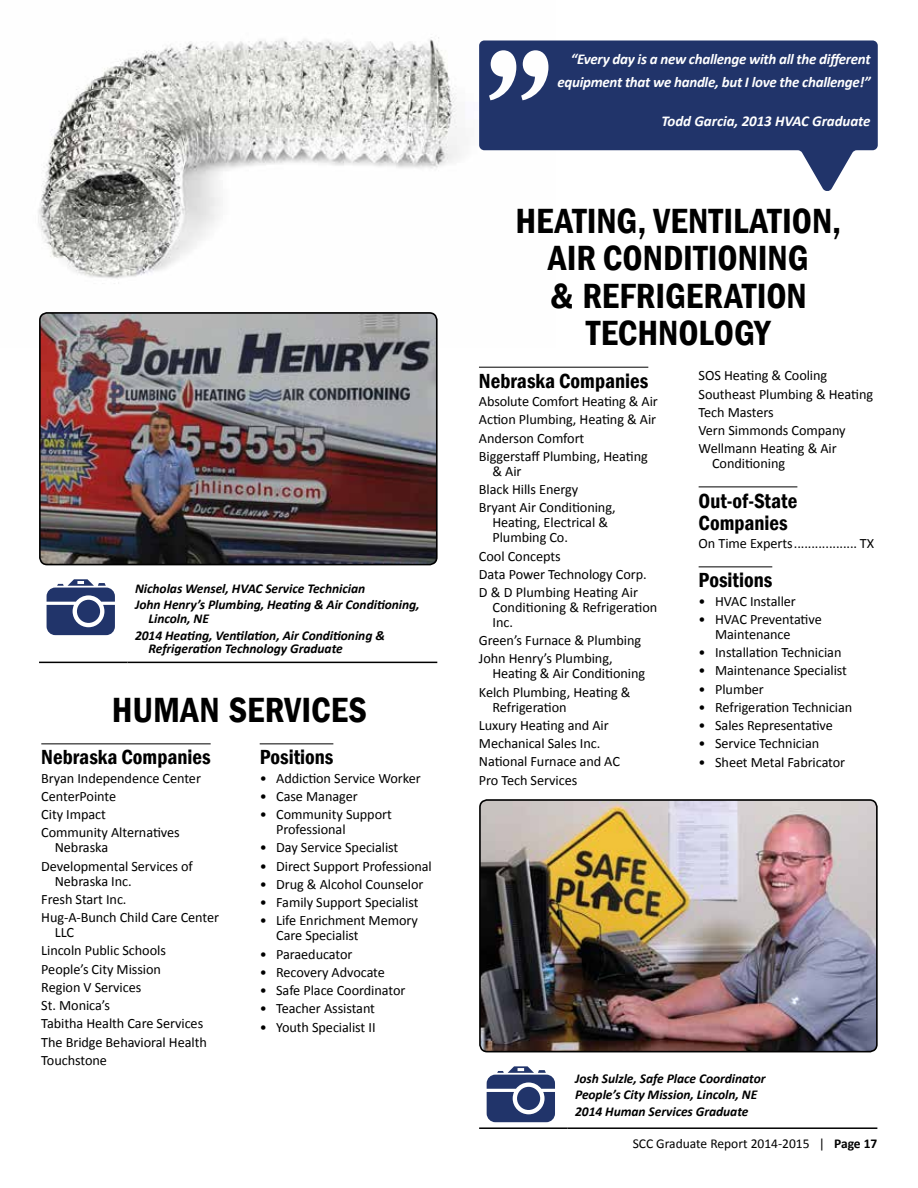
<style>
.page{position:relative;width:918px;height:1188px;background:#fff}
.page>*{position:absolute;margin:0;border:0;box-sizing:border-box;transform-origin:0 0}
.t1{font:600 condensed 36px/37.5px "Franklin Gothic";color:#000;text-align:center}
.t2{font:600 condensed 21px/22.5px "Franklin Gothic";color:#000}
.t3{font:italic 700 15px/22.5px "Calibri";letter-spacing:-.02em;color:#fff;text-align:right}
.t4{font:14.25px/18.3px "Calibri";letter-spacing:-.005em;color:#000}
.t5{font:italic 700 13.5px/16.8px "Calibri";letter-spacing:-.005em;color:#000}
.t6{font:13.5px "Calibri";color:#000}
.s1{font-weight:700}
</style>
<div class="page">
<img style="left:38px;top:37px;width:423px;height:280px">
<hr style="left:479px;top:367px;width:169px;height:1px;background:#000">
<hr style="left:699px;top:487px;width:98px;height:1px;background:#000">
<hr style="left:699px;top:566px;width:73px;height:1px;background:#000">
<svg style="left:479px;top:40px;width:399px;height:151px;fill:#21346a"></svg>
<img style="left:40px;top:313px;width:397px;height:252px">
<div style="left:39px;top:312px;width:399px;height:253px;border:2px solid #000;border-radius:7px"></div>
<hr style="left:39px;top:662px;width:89px;height:1px;background:#000">
<hr style="left:128px;top:662px;width:309px;height:1px;background:#000">
<svg style="left:47px;top:579px;width:68px;height:56px"></svg>
<div style="left:77px;top:600px;width:23px;height:23px;background:#21346a;border-radius:50%"></div>
<hr style="left:41px;top:743px;width:170px;height:1px;background:#000">
<hr style="left:260px;top:743px;width:73px;height:1px;background:#000">
<img style="left:480px;top:802px;width:397px;height:250px">
<div style="left:479px;top:799px;width:399px;height:253px;border:2px solid #000;border-radius:7px"></div>
<hr style="left:479px;top:1127px;width:89px;height:2px;background:#000">
<hr style="left:568px;top:1127px;width:309px;height:2px;background:#000">
<svg style="left:487px;top:1066px;width:68px;height:56px"></svg>
<div style="left:517px;top:1087px;width:23px;height:23px;background:#21346a;border-radius:50%"></div>
<p class="t5" style="left:135px;top:580px;width:286px">Nicholas Wensel, HVAC Service Technician<br>John Henry’s Plumbing, Heating &amp; Air Conditioning,</p>
<p class="t5" style="left:135px;top:610px;width:251px;text-indent:14px">Lincoln, NE<br>2014 Heating, Ventilation, Air Conditioning &amp;</p>
<p class="t5" style="left:149px;top:640px;width:196px">Refrigeration Technology Graduate</p>
<h1 class="t1" style="left:112px;top:690px;width:257px">HUMAN SERVICES</h1>
<h2 class="t2" style="left:41px;top:746px;width:171px">Nebraska Companies</h2>
<p class="t4" style="left:41px;top:769px;width:161px">Bryan Independence Center<br>CenterPointe<br>City Impact<br>Community Alternatives</p>
<p class="t4" style="left:41px;top:839px;width:153px;text-indent:13px">Nebraska<br>Developmental Services of</p>
<p class="t4" style="left:41px;top:872px;width:179px;text-indent:13px">Nebraska Inc.<br>Fresh Start Inc.<br>Hug-A-Bunch Child Care Center</p>
<p class="t4" style="left:41px;top:923px;width:167px;text-indent:13px">LLC<br>Lincoln Public Schools<br>People’s City Mission<br>Region V Services<br>St. Monica’s<br>Tabitha Health Care Services<br>The Bridge Behavioral Health<br>Touchstone</p>
<h2 class="t2" style="left:260px;top:746px;width:75px">Positions</h2>
<p class="t4" style="left:260px;top:769px;width:163px">• Addiction Service Worker</p>
<p class="t4" style="left:260px;top:787px;width:100px">• Case Manager</p>
<p class="t4" style="left:276px;top:807px;width:117px;line-height:15px;text-indent:-17px">• Community Support<br>Professional</p>
<p class="t4" style="left:260px;top:839px;width:140px">• Day Service Specialist</p>
<p class="t4" style="left:260px;top:857px;width:174px">• Direct Support Professional</p>
<p class="t4" style="left:260px;top:875px;width:165px">• Drug &amp; Alcohol Counselor</p>
<p class="t4" style="left:260px;top:893px;width:160px">• Family Support Specialist</p>
<p class="t4" style="left:276px;top:913px;width:143px;line-height:15px;text-indent:-17px">• Life Enrichment Memory<br>Care Specialist</p>
<p class="t4" style="left:260px;top:945px;width:94px">• Paraeducator</p>
<p class="t4" style="left:260px;top:963px;width:127px">• Recovery Advocate</p>
<p class="t4" style="left:260px;top:981px;width:147px">• Safe Place Coordinator</p>
<p class="t4" style="left:260px;top:1000px;width:117px">• Teacher Assistant</p>
<p class="t4" style="left:260px;top:1018px;width:117px">• Youth Specialist II</p>
<p class="t3" style="left:557px;top:48px;width:315px">“Every day is a new challenge with all the different equipment that we handle, but I love the challenge!”</p>
<p class="t3" style="left:661px;top:110px;width:211px">Todd Garcia, 2013 HVAC Graduate</p>
<h1 class="t1" style="left:515px;top:201px;width:328px">HEATING, VENTILATION,<br>AIR CONDITIONING<br>&amp; REFRIGERATION<br>TECHNOLOGY</h1>
<h2 class="t2" style="left:479px;top:369px;width:171px">Nebraska Companies</h2>
<p class="t4" style="left:479px;top:392px;width:180px">Absolute Comfort Heating &amp; Air<br>Action Plumbing, Heating &amp; Air<br>Anderson Comfort<br>Biggerstaff Plumbing, Heating</p>
<p class="t4" style="left:479px;top:462px;width:138px;text-indent:13px">&amp; Air<br>Black Hills Energy<br>Bryant Air Conditioning,</p>
<p class="t4" style="left:492px;top:515px;width:117px;line-height:15px">Heating, Electrical &amp;<br>Plumbing Co.</p>
<p class="t4" style="left:479px;top:547px;width:169px">Cool Concepts<br>Data Power Technology Corp.<br>D &amp; D Plumbing Heating Air</p>
<p class="t4" style="left:492px;top:600px;width:166px;line-height:15px">Conditioning &amp; Refrigeration<br>Inc.</p>
<p class="t4" style="left:479px;top:631px;width:164px">Green’s Furnace &amp; Plumbing<br>John Henry’s Plumbing,</p>
<p class="t4" style="left:479px;top:665px;width:168px;text-indent:13px">Heating &amp; Air Conditioning<br>Kelch Plumbing, Heating &amp;</p>
<p class="t4" style="left:479px;top:698px;width:143px;text-indent:13px">Refrigeration<br>Luxury Heating and Air<br>Mechanical Sales Inc.<br>National Furnace and AC<br>Pro Tech Services</p>
<p class="t4" style="left:699px;top:366px;width:176px">SOS Heating &amp; Cooling<br>Southeast Plumbing &amp; Heating<br>Tech Masters<br>Vern Simmonds Company<br>Wellmann Heating &amp; Air</p>
<p class="t4" style="left:712px;top:454px;width:75px">Conditioning</p>
<h2 class="t2" style="left:699px;top:489px;width:100px">Out-of-State<br>Companies</h2>
<p class="t4" style="left:699px;top:534px;width:177px">On Time Experts.................. TX</p>
<h2 class="t2" style="left:699px;top:569px;width:75px">Positions</h2>
<p class="t4" style="left:699px;top:592px;width:99px">• HVAC Installer</p>
<p class="t4" style="left:715px;top:612px;width:108px;line-height:15px;text-indent:-17px">• HVAC Preventative<br>Maintenance</p>
<p class="t4" style="left:699px;top:643px;width:144px">• Installation Technician</p>
<p class="t4" style="left:699px;top:662px;width:150px">• Maintenance Specialist</p>
<p class="t4" style="left:699px;top:680px;width:67px">• Plumber</p>
<p class="t4" style="left:699px;top:698px;width:155px">• Refrigeration Technician</p>
<p class="t4" style="left:699px;top:716px;width:136px">• Sales Representative</p>
<p class="t4" style="left:699px;top:735px;width:122px">• Service Technician</p>
<p class="t4" style="left:699px;top:753px;width:148px">• Sheet Metal Fabricator</p>
<p class="t5" style="left:575px;top:1070px;width:192px">Josh Sulzle, Safe Place Coordinator<br>People’s City Mission, Lincoln, NE<br>2014 Human Services Graduate</p>
<p class="t6" style="left:633px;top:1135px;width:246px">SCC Graduate Report 2014-2015 | <span class="s1">Page 17</span></p>
</div>
